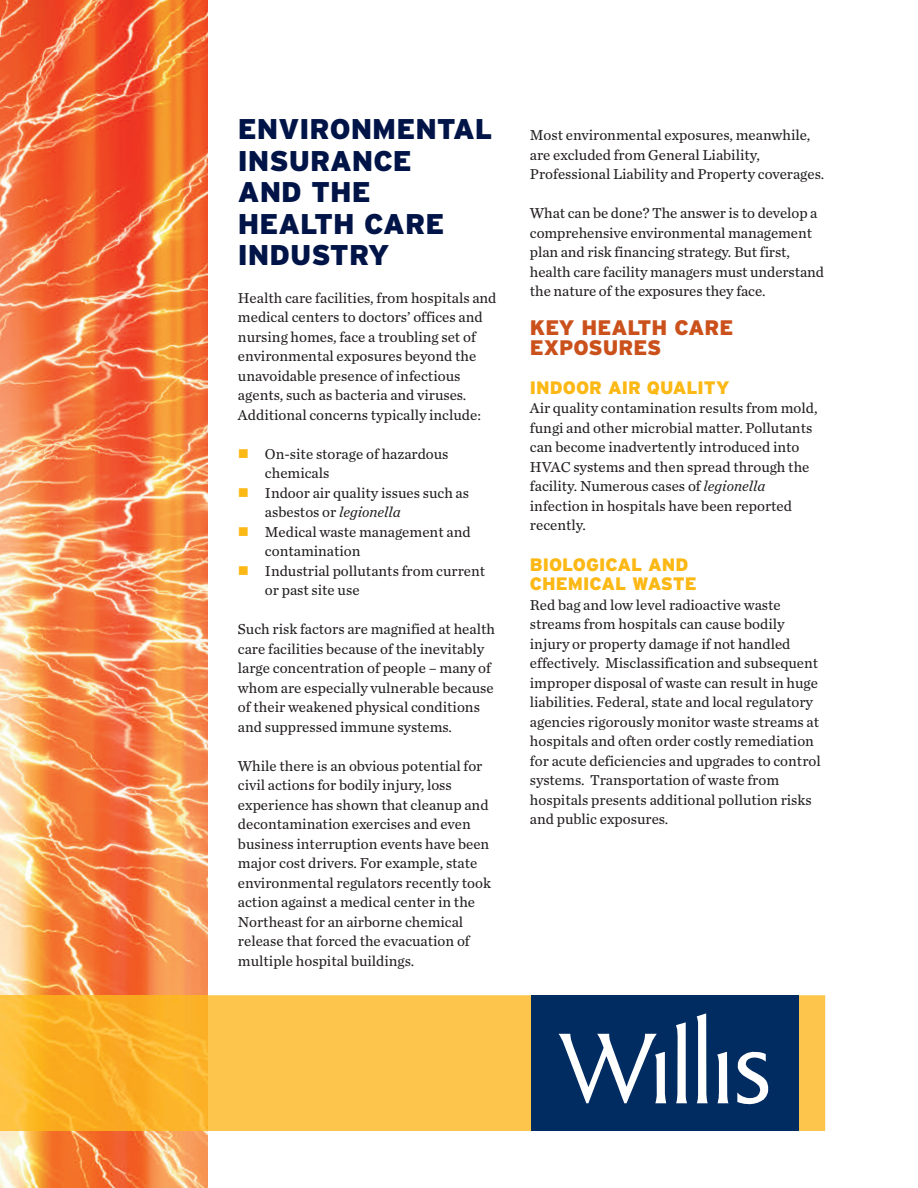
<style>
.page{position:relative;width:918px;height:1188px;background:#fff}
.page>*{position:absolute;margin:0;border:0;box-sizing:border-box;transform-origin:0 0}
.t1{font:900 28.5px/31.5px "Interstate";color:#001447}
.t2{font:900 21px/19.5px "Interstate";color:#cb511c}
.t3{font:900 18px/19.5px "Interstate";color:#fcb814}
.t4{font:15px/19.5px "Chronicle Text G2";color:#231f20}
.s1{font-style:italic}
</style>
<div class="page">
<img style="left:0;top:0;width:208px;height:1188px">
<div style="left:208px;top:995px;width:617px;height:136px;background:#fec54d"></div>
<img style="left:0;top:995px;width:208px;height:136px">
<div style="left:531px;top:995px;width:267px;height:136px;background:#002c62"></div>
<svg style="left:697px;top:1014px;width:11px;height:89px"></svg>
<svg style="left:559px;top:1034px;width:107px;height:69px"></svg>
<svg style="left:676px;top:1022px;width:11px;height:81px"></svg>
<svg style="left:717px;top:1052px;width:12px;height:51px"></svg>
<svg style="left:737px;top:1052px;width:31px;height:52px"></svg>
<h1 class="t1" style="left:238px;top:113px;width:256px">ENVIRONMENTAL<br>INSURANCE<br>AND THE<br>HEALTH CARE<br>INDUSTRY</h1>
<p class="t4" style="left:238px;top:290px;width:260px">Health care facilities, from hospitals and medical centers to doctors’ offices and nursing homes, face a troubling set of environmental exposures beyond the unavoidable presence of infectious agents, such as bacteria and viruses.<br>Additional concerns typically include:</p>
<p class="t4" style="left:265px;top:446px;width:222px">On-site storage of hazardous chemicals<br>Indoor air quality issues such as asbestos or <span class="s1">legionella<br></span>Medical waste management and contamination<br>Industrial pollutants from current or past site use</p>
<p class="t4" style="left:238px;top:621px;width:259px">Such risk factors are magnified at health care facilities because of the inevitably large concentration of people – many of whom are especially vulnerable because of their weakened physical conditions and suppressed immune systems.</p>
<p class="t4" style="left:238px;top:758px;width:254px">While there is an obvious potential for civil actions for bodily injury, loss experience has shown that cleanup and decontamination exercises and even business interruption events have been major cost drivers. For example, state environmental regulators recently took action against a medical center in the Northeast for an airborne chemical release that forced the evacuation of multiple hospital buildings.</p>
<p class="t4" style="left:530px;top:127px;width:296px">Most environmental exposures, meanwhile, are excluded from General Liability,<br>Professional Liability and Property coverages.</p>
<p class="t4" style="left:530px;top:205px;width:296px">What can be done? The answer is to develop a comprehensive environmental management plan and risk financing strategy. But first, health care facility managers must understand the nature of the exposures they face.</p>
<h2 class="t2" style="left:530px;top:318px;width:205px">KEY HEALTH CARE<br>EXPOSURES</h2>
<p class="t3" style="left:530px;top:377px;width:201px">INDOOR AIR QUALITY</p>
<p class="t4" style="left:530px;top:400px;width:289px">Air quality contamination results from mold, fungi and other microbial matter. Pollutants can become inadvertently introduced into HVAC systems and then spread through the facility. Numerous cases of <span class="s1">legionella </span>infection in hospitals have been reported recently.</p>
<p class="t3" style="left:530px;top:554px;width:168px">BIOLOGICAL AND<br>CHEMICAL WASTE</p>
<p class="t4" style="left:530px;top:596px;width:292px">Red bag and low level radioactive waste streams from hospitals can cause bodily injury or property damage if not handled effectively. Misclassification and subsequent improper disposal of waste can result in huge liabilities. Federal, state and local regulatory agencies rigorously monitor waste streams at hospitals and often order costly remediation for acute deficiencies and upgrades to control systems. Transportation of waste from hospitals presents additional pollution risks and public exposures.</p>
</div>
